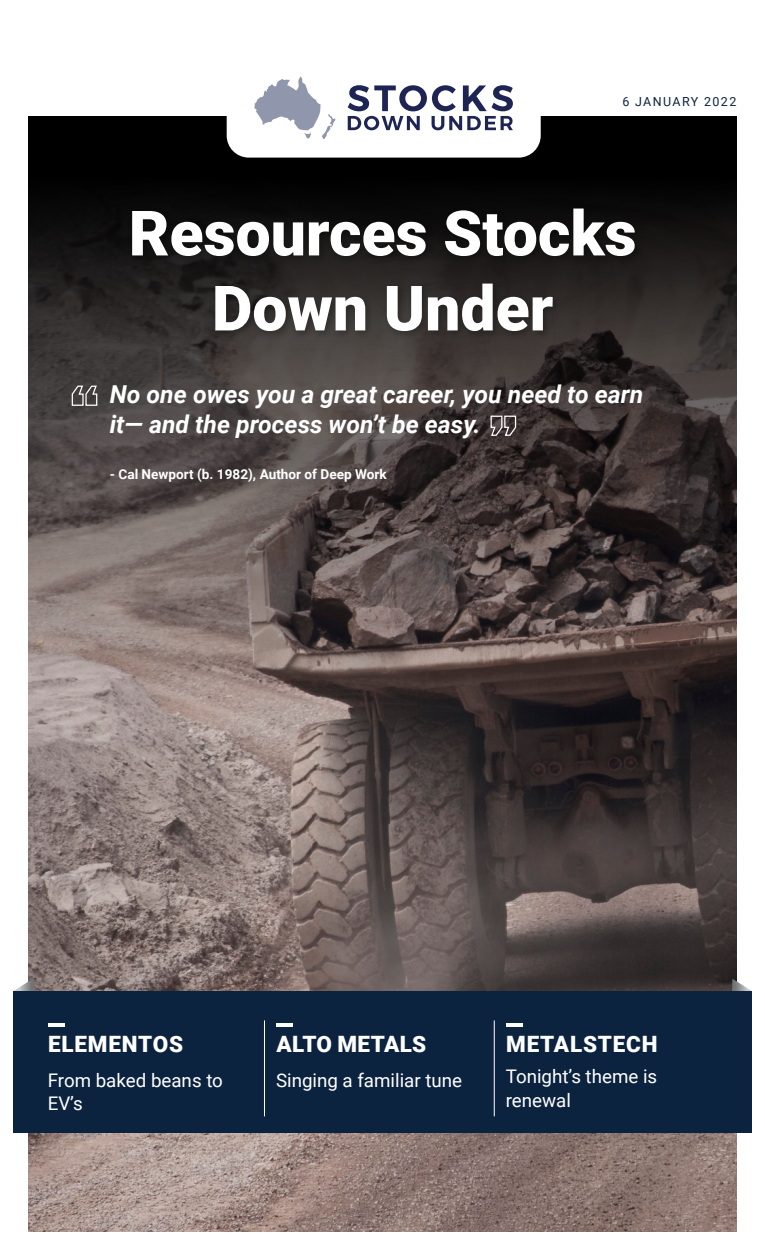
<style>
.page{position:relative;width:765px;height:1260px;background:#fff}
.page>*{position:absolute;margin:0;border:0;box-sizing:border-box;transform-origin:0 0}
.t1{font:900 62.5px/75px "Roboto";color:#fff;text-align:center}
.t2{font:italic 700 24.75px/29.6px "Roboto";color:#fff}
.t3{font:900 22.5px "Roboto";letter-spacing:.035em;color:#fff}
.t4{font:900 22.5px "Roboto";letter-spacing:.015em;color:#fff}
.t5{font:18.75px/23.8px "Roboto";color:#fff}
.t6{font:700 13.62px "Roboto";color:#fff}
.t7{font:12.5px "Roboto";letter-spacing:.115em;color:#0c233f}
</style>
<div class="page">
<img style="left:28px;top:702px;width:709px;height:530px">
<svg style="left:28px;top:116px;width:709px;height:586px;background:#443c3a"></svg>
<div style="left:128px;top:204px;width:516px;height:136px;background:#000;opacity:.3"></div>
<svg style="left:14px;top:979px;width:19px;height:12px"></svg>
<svg style="left:732px;top:979px;width:19px;height:12px"></svg>
<svg style="left:71px;top:385px;width:27px;height:21px"></svg>
<svg style="left:490px;top:415px;width:27px;height:21px"></svg>
<div style="left:227px;top:20px;width:314px;height:138px;background:#fff;border-radius:22px"></div>
<svg style="left:254px;top:76px;width:82px;height:63px"></svg>
<svg style="left:348px;top:85px;width:165px;height:45px"></svg>
<div style="left:13px;top:991px;width:739px;height:142px;background:#0c233f"></div>
<hr style="left:48px;top:1023px;width:16px;height:4px;background:#fff">
<hr style="left:277px;top:1023px;width:16px;height:4px;background:#fff">
<hr style="left:506px;top:1023px;width:16px;height:4px;background:#fff">
<hr style="left:264px;top:1020px;width:1px;height:96px;background:#fff">
<hr style="left:494px;top:1020px;width:1px;height:96px;background:#fff">
<p class="t7" style="left:622px;top:93px;width:115px">6 JANUARY 2022</p>
<h1 class="t1" style="left:129px;top:193px;width:509px">Resources Stocks<br>Down Under</h1>
<p class="t2" style="left:110px;top:379px;width:535px">No one owes you a great career, you need to earn it— and the process won’t be easy.</p>
<p class="t6" style="left:110px;top:464px;width:278px">- Cal Newport (b. 1982), Author of Deep Work</p>
<p class="t3" style="left:48px;top:1028px;width:137px">ELEMENTOS</p>
<p class="t5" style="left:48px;top:1067px;width:177px">From baked beans to<br>EV’s</p>
<p class="t4" style="left:276px;top:1028px;width:151px">ALTO METALS</p>
<p class="t5" style="left:276px;top:1067px;width:188px">Singing a familiar tune</p>
<p class="t3" style="left:506px;top:1028px;width:153px">METALSTECH</p>
<p class="t5" style="left:506px;top:1064px;width:153px">Tonight’s theme is renewal</p>
</div>
